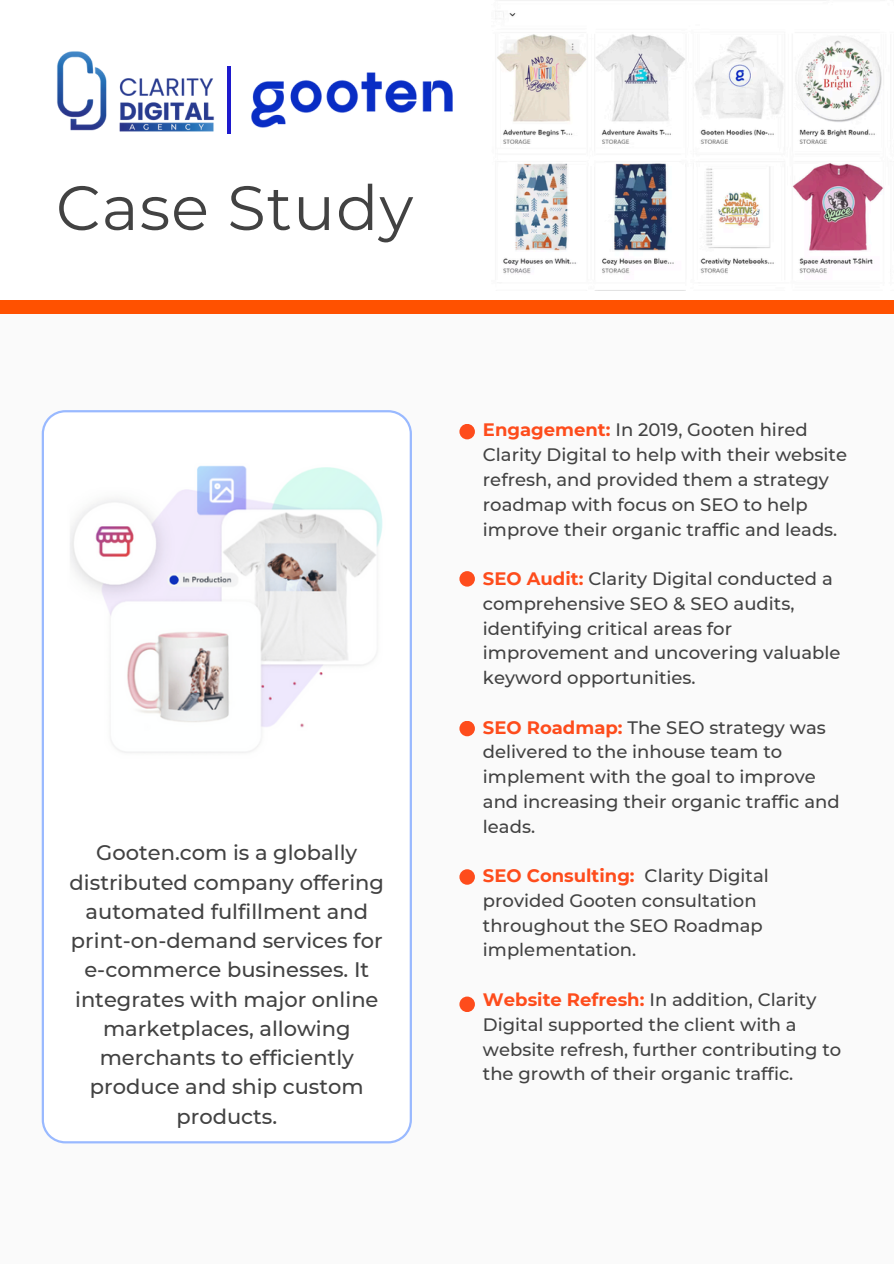
<style>
.page{position:relative;width:894px;height:1264px;background:#fff}
.page>*{position:absolute;margin:0;border:0;box-sizing:border-box;transform-origin:0 0}
.t1{font:62.4px "Montserrat";letter-spacing:.015em;color:#424242}
.t2{font:500 21px/29.2px "Montserrat";color:#424242;text-align:center}
.t3{font:500 18px/24.8px "Montserrat";color:#424242}
.s1{font-weight:700;color:#fe4c1c}
</style>
<div class="page">
<div style="left:0;top:0;width:893px;height:1263px;background:#fafafa"></div>
<div style="left:0;top:0;width:893px;height:307px;background:#fff"></div>
<div style="left:0;top:300px;width:893px;height:14px;background:#ff5100"></div>
<hr style="left:227px;top:66px;width:4px;height:67px;background:#1e1acd">
<img style="left:57px;top:51px;width:157px;height:81px">
<svg style="left:42px;top:410px;width:370px;height:733px"></svg>
<div style="left:459px;top:424px;width:16px;height:15px;background:#fe4c1c;border-radius:50%"></div>
<div style="left:459px;top:571px;width:16px;height:15px;background:#fe4c1c;border-radius:50%"></div>
<div style="left:459px;top:720px;width:16px;height:16px;background:#fe4c1c;border-radius:50%"></div>
<div style="left:459px;top:869px;width:16px;height:15px;background:#fe4c1c;border-radius:50%"></div>
<div style="left:459px;top:996px;width:16px;height:16px;background:#fe4c1c;border-radius:50%"></div>
<img style="left:251px;top:72px;width:201px;height:55px">
<img style="left:495px;top:0;width:389px;height:274px">
<img style="left:53px;top:453px;width:349px;height:313px">
<p class="t1" style="left:56px;top:169px;width:359px">Case Study</p>
<p class="t2" style="left:70px;top:838px;width:316px">Gooten.com is a globally distributed company offering automated fulfillment and print-on-demand services for e-commerce businesses. It integrates with major online marketplaces, allowing merchants to efficiently produce and ship custom products.</p>
<p class="t3" style="left:483px;top:417px;width:365px"><span class="s1">Engagement:</span> In 2019, Gooten hired Clarity Digital to help with their website refresh, and provided them a strategy roadmap with focus on SEO to help improve their organic traffic and leads.</p>
<h1 class="t3" style="left:483px;top:566px;width:359px"><span class="s1">SEO Audit:</span> Clarity Digital conducted a comprehensive SEO &amp; SEO audits, identifying critical areas for improvement and uncovering valuable keyword opportunities.</h1>
<p class="t3" style="left:483px;top:714px;width:358px"><span class="s1">SEO Roadmap:</span> The SEO strategy was delivered to the inhouse team to implement with the goal to improve and increasing their organic traffic and leads.</p>
<p class="t3" style="left:483px;top:863px;width:287px"><span class="s1">SEO Consulting:</span> Clarity Digital provided Gooten consultation throughout the SEO Roadmap</p>
<h2 class="t3" style="left:483px;top:937px;width:155px">implementation.</h2>
<h2 class="t3" style="left:483px;top:987px;width:360px"><span class="s1">Website Refresh:</span> In addition, Clarity Digital supported the client with a website refresh, further contributing to the growth of their organic traffic.</h2>
</div>
